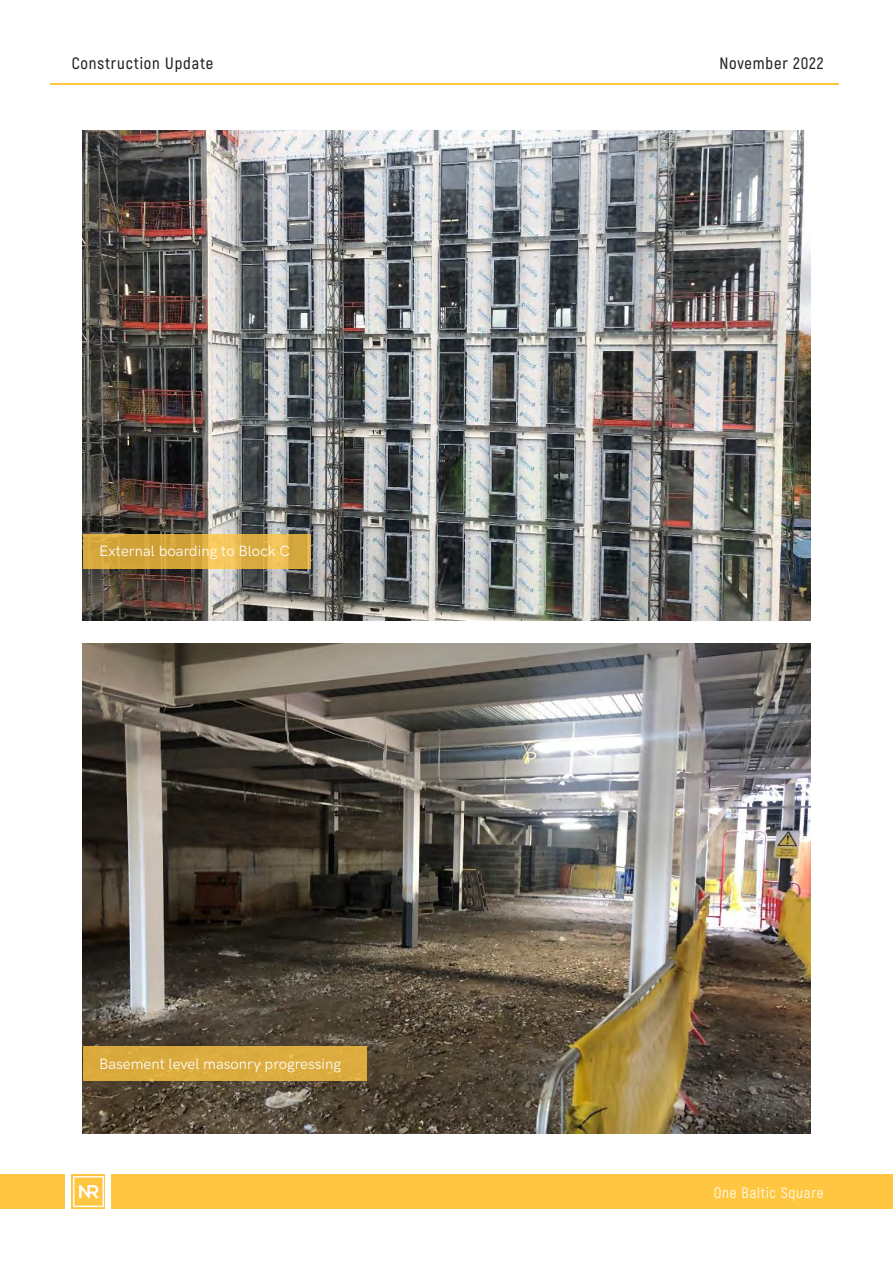
<style>
.page{position:relative;width:893px;height:1263px;background:#fff}
.page>*{position:absolute;margin:0;border:0;box-sizing:border-box;transform-origin:0 0}
.t1{font:600 16.5px "Akrobat";letter-spacing:.05em;color:#202323}
.t2{font:15px "HK Grotesk Regular Legacy";color:#fff}
.t3{font:15px "Akrobat";letter-spacing:.05em;color:#fff}
</style>
<div class="page">
<hr style="left:50px;top:83px;width:788px;height:1px;background:#ffc641">
<div style="left:112px;top:1175px;width:781px;height:34px;background:#ffc641"></div>
<img style="left:72px;top:1175px;width:33px;height:34px">
<div style="left:0;top:1175px;width:65px;height:34px;background:#ffc641"></div>
<img style="left:83px;top:131px;width:727px;height:490px">
<svg style="left:83px;top:534px;width:227px;height:34px;background:#dbae43"></svg>
<img style="left:83px;top:643px;width:727px;height:490px">
<div style="left:83px;top:1046px;width:283px;height:34px;background:#dbab3e"></div>
<p class="t1" style="left:72px;top:54px;width:143px">Construction Update</p>
<p class="t2" style="left:99px;top:540px;width:193px">External boarding to Block C</p>
<p class="t2" style="left:99px;top:1052px;width:243px">Basement level masonry progressing</p>
<p class="t1" style="left:719px;top:54px;width:106px">November 2022</p>
<p class="t3" style="left:714px;top:1184px;width:111px">One Baltic Square</p>
</div>
